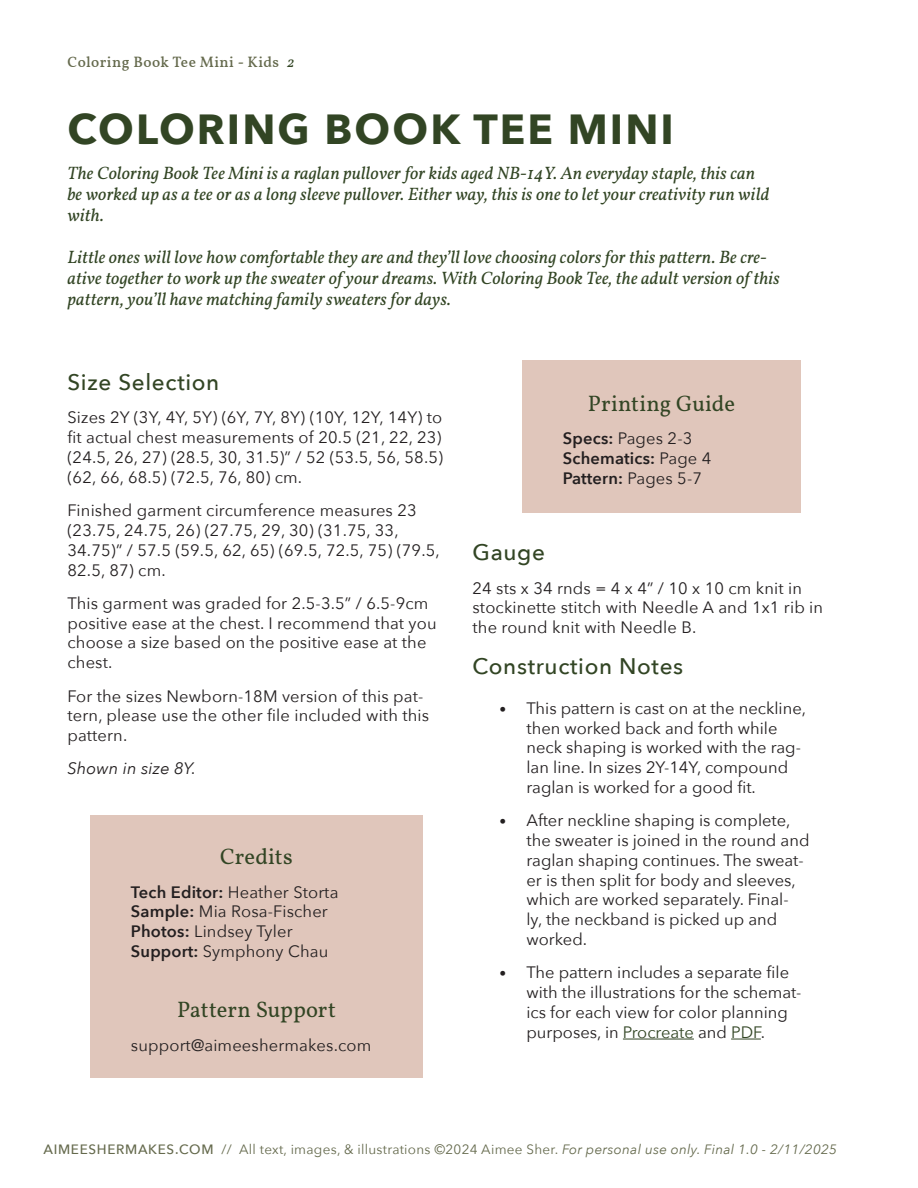
<style>
.page{position:relative;width:918px;height:1188px;background:#fff}
.page>*{position:absolute;margin:0;border:0;box-sizing:border-box;transform-origin:0 0}
.t1{font:700 42px "Avenir Next";letter-spacing:.05em;color:#324524}
.Header_2{font:500 22.5px "Avenir Next";letter-spacing:.03em;color:#324524}
.Tips_Title{font:22.5px "Vollkorn";color:#324524}
.Intro_Paragraph{font:italic 18px/21px "Vollkorn";letter-spacing:.01em;color:#324524}
.Tips_Text{font:16.5px/19.8px "Avenir Next";color:#231f20}
.Tips_Text-2{font:600 16.5px "Avenir Next";letter-spacing:.01em;color:#231f20}
.t2{font:italic 16.5px "Avenir Next";letter-spacing:.01em;color:#231f20}
.t3{font:500 15px "Vollkorn";letter-spacing:.03em;color:#656a4d}
.t4{font:13.5px "Avenir Next";letter-spacing:.02em;color:#656a4d}
.s1{font-weight:400;font-style:italic;color:#324524}
.s2{font-weight:600}
.s3{font-weight:400}
.s4{font-size:13.5px}
.s5{color:#324524}
.s6{font-weight:500}
.s7{font-style:italic}
</style>
<div class="page">
<hr style="left:623px;top:1039px;width:71px;height:1px;background:#324524">
<hr style="left:731px;top:1039px;width:30px;height:1px;background:#324524">
<div style="left:90px;top:816px;width:333px;height:262px;background:#e0c6bb"></div>
<div style="left:522px;top:361px;width:279px;height:152px;background:#e0c6bb"></div>
<p class="t3" style="left:68px;top:51px;width:228px">Coloring Book Tee Mini - Kids <span class="s1">2</span></p>
<p class="t1" style="left:68px;top:93px;width:608px">COLORING BOOK TEE MINI</p>
<p class="Intro_Paragraph" style="left:68px;top:161px;width:704px">The Coloring Book Tee Mini is a raglan pullover for kids aged NB-14Y. An everyday staple, this can be worked up as a tee or as a long sleeve pullover. Either way, this is one to let your creativity run wild with.</p>
<p class="Intro_Paragraph" style="left:68px;top:245px;width:714px">Little ones will love how comfortable they are and they’ll love choosing colors for this pattern. Be cre&shy;ative together to work up the sweater of your dreams. With Coloring Book Tee, the adult version of this pattern, you’ll have matching family sweaters for days.</p>
<h2 class="Header_2" style="left:68px;top:363px;width:153px">Size Selection</h2>
<p class="Tips_Text" style="left:68px;top:407px;width:377px;text-align:justify">Sizes 2Y (3Y, 4Y, 5Y) (6Y, 7Y, 8Y) (10Y, 12Y, 14Y) to fit actual chest measurements of 20.5 (21, 22, 23) (24.5, 26, 27) (28.5, 30, 31.5)” / 52 (53.5, 56, 58.5) (62, 66, 68.5) (72.5, 76, 80) cm.</p>
<p class="Tips_Text" style="left:68px;top:500px;width:374px">Finished garment circumference measures 23 (23.75, 24.75, 26) (27.75, 29, 30) (31.75, 33, 34.75)” / 57.5 (59.5, 62, 65) (69.5, 72.5, 75) (79.5, 82.5, 87) cm.</p>
<p class="Tips_Text" style="left:68px;top:593px;width:371px">This garment was graded for 2.5-3.5” / 6.5-9cm positive ease at the chest. I recommend that you choose a size based on the positive ease at the chest.</p>
<p class="Tips_Text" style="left:68px;top:685px;width:363px">For the sizes Newborn-18M version of this pat&shy;tern, please use the other file included with this pattern.</p>
<p class="t2" style="left:68px;top:755px;width:130px">Shown in size 8Y.</p>
<p class="Tips_Title" style="left:220px;top:840px;width:74px">Credits</p>
<p class="Tips_Text" style="left:131px;top:881px;width:209px"><span class="s2">Tech Editor:</span> Heather Storta</p>
<p class="Tips_Text" style="left:131px;top:901px;width:198px"><span class="s2">Sample:</span> Mia Rosa-Fischer</p>
<p class="Tips_Text" style="left:131px;top:921px;width:163px"><span class="s2">Photos:</span> Lindsey Tyler</p>
<p class="Tips_Text" style="left:131px;top:941px;width:199px"><span class="s2">Support:</span> Symphony Chau</p>
<p class="Tips_Title" style="left:177px;top:993px;width:160px">Pattern Support</p>
<p class="Tips_Text" style="left:131px;top:1034px;width:242px">support@aimeeshermakes.com</p>
<p class="Tips_Title" style="left:588px;top:387px;width:149px">Printing Guide</p>
<p class="Tips_Text" style="left:563px;top:428px;width:131px"><span class="s2">Specs:</span> Pages 2-3</p>
<p class="Tips_Text-2" style="left:563px;top:444px;width:150px">Schematics: <span class="s3">Page 4</span></p>
<p class="Tips_Text-2" style="left:563px;top:464px;width:141px">Pattern: <span class="s3">Pages 5-7</span></p>
<h2 class="Header_2" style="left:472px;top:533px;width:74px">Gauge</h2>
<p class="Tips_Text" style="left:472px;top:577px;width:352px">24 sts x 34 rnds = 4 x 4” / 10 x 10 cm knit in stockinette stitch with Needle A and 1x1 rib in the round knit with Needle B.</p>
<h2 class="Header_2" style="left:472px;top:647px;width:212px">Construction Notes</h2>
<p class="Tips_Text" style="left:526px;top:697px;width:281px;text-indent:-27px"><span class="s4">•</span> This pattern is cast on at the neckline, then worked back and forth while neck shaping is worked with the rag&shy;lan line. In sizes 2Y-14Y, compound raglan is worked for a good fit.</p>
<p class="Tips_Text" style="left:526px;top:810px;width:285px;text-indent:-27px"><span class="s4">•</span> After neckline shaping is complete, the sweater is joined in the round and raglan shaping continues. The sweat&shy;er is then split for body and sleeves, which are worked separately. Final-<br>ly, the neckband is picked up and worked.</p>
<p class="Tips_Text" style="left:526px;top:962px;width:277px;text-indent:-27px"><span class="s4">•</span> The pattern includes a separate file with the illustrations for the schemat&shy;ics for each view for color planning purposes, in <span class="s5">Procreate</span> and <span class="s5">PDF</span>.</p>
<p class="t4" style="left:43px;top:1137px;width:795px"><span class="s6">AIMEESHERMAKES.COM</span> // All text, images, &amp; illustrations ©2024 Aimee Sher. <span class="s7">For personal use only. Final 1.0 - 2/11/2025</span></p>
</div>
